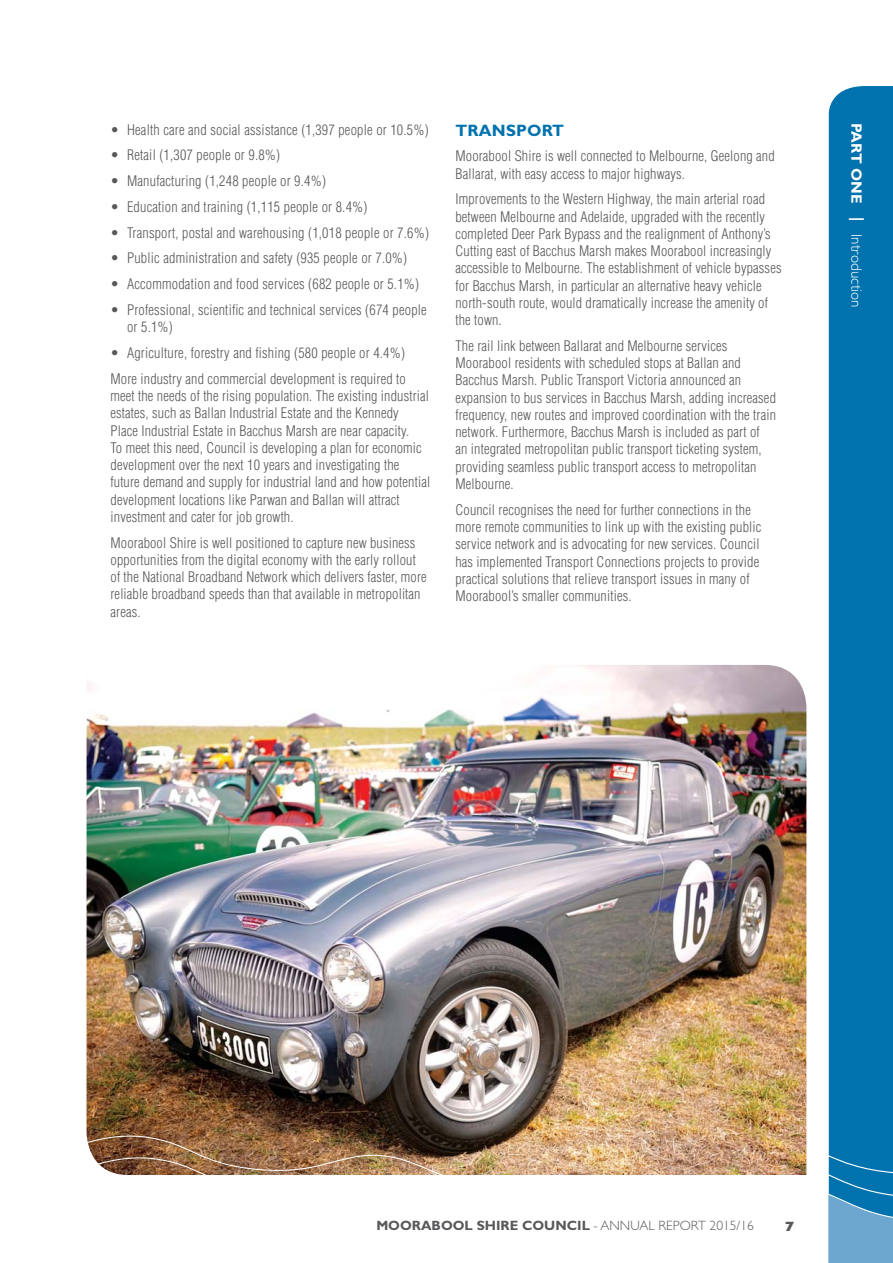
<style>
.page{position:relative;width:893px;height:1263px;background:#fff}
.page>*{position:absolute;margin:0;border:0;box-sizing:border-box;transform-origin:0 0}
.t1{font:700 16.5px "Gill Sans";letter-spacing:.01em;color:#0072ae}
.t2{font:300 15px "Gill Sans";letter-spacing:.01em;color:#fff}
.t3{font:300 condensed 14.25px/17.2px "Helvetica";letter-spacing:.01em;color:#58595b}
.t4{font:700 13.5px "Gill Sans";color:#58595b}
.t5{font:800 13.5px "Gill Sans";color:#58595b}
.s1{font-weight:700}
.s2{font-weight:300}
</style>
<div class="page">
<div style="left:828px;top:85px;width:65px;height:1046px;background:#0072ae"></div>
<svg style="left:828px;top:1131px;width:65px;height:132px"></svg>
<img style="left:86px;top:665px;width:721px;height:510px">
<img style="left:86px;top:1131px;width:405px;height:44px">
<p class="t3" style="left:111px;top:122px;width:320px">• Health care and social assistance (1,397 people or 10.5%)</p>
<p class="t3" style="left:111px;top:148px;width:171px">• Retail (1,307 people or 9.8%)</p>
<p class="t3" style="left:111px;top:174px;width:217px">• Manufacturing (1,248 people or 9.4%)</p>
<p class="t3" style="left:111px;top:199px;width:258px">• Education and training (1,115 people or 8.4%)</p>
<p class="t3" style="left:111px;top:225px;width:320px">• Transport, postal and warehousing (1,018 people or 7.6%)</p>
<p class="t3" style="left:111px;top:251px;width:298px">• Public administration and safety (935 people or 7.0%)</p>
<p class="t3" style="left:111px;top:277px;width:310px">• Accommodation and food services (682 people or 5.1%)</p>
<p class="t3" style="left:127px;top:302px;width:301px;text-indent:-17px">• Professional, scientific and technical services (674 people or 5.1%)</p>
<p class="t3" style="left:111px;top:341px;width:297px;line-height:25.8px">• Agriculture, forestry and fishing (580 people or 4.4%)<br>More industry and commercial development is required to</p>
<p class="t3" style="left:111px;top:388px;width:321px">meet the needs of the rising population. The existing industrial estates, such as Ballan Industrial Estate and the Kennedy<br>Place Industrial Estate in Bacchus Marsh are near capacity.<br>To meet this need, Council is developing a plan for economic development over the next 10 years and investigating the future demand and supply for industrial land and how potential development locations like Parwan and Ballan will attract investment and cater for job growth.</p>
<p class="t3" style="left:111px;top:535px;width:318px">Moorabool Shire is well positioned to capture new business opportunities from the digital economy with the early rollout of the National Broadband Network which delivers faster, more reliable broadband speeds than that available in metropolitan areas.</p>
<p class="t1" style="left:455px;top:124px;width:110px">TRANSPORT</p>
<p class="t3" style="left:455px;top:149px;width:321px">Moorabool Shire is well connected to Melbourne, Geelong and<br>Ballarat, with easy access to major highways.</p>
<p class="t3" style="left:455px;top:192px;width:328px">Improvements to the Western Highway, the main arterial road between Melbourne and Adelaide, upgraded with the recently completed Deer Park Bypass and the realignment of Anthony’s Cutting east of Bacchus Marsh makes Moorabool increasingly accessible to Melbourne. The establishment of vehicle bypasses for Bacchus Marsh, in particular an alternative heavy vehicle north-south route, would dramatically increase the amenity of the town.</p>
<p class="t3" style="left:455px;top:338px;width:322px">The rail link between Ballarat and Melbourne services Moorabool residents with scheduled stops at Ballan and Bacchus Marsh. Public Transport Victoria announced an expansion to bus services in Bacchus Marsh, adding increased frequency, new routes and improved coordination with the train network. Furthermore, Bacchus Marsh is included as part of<br>an integrated metropolitan public transport ticketing system, providing seamless public transport access to metropolitan Melbourne.</p>
<p class="t3" style="left:455px;top:502px;width:307px">Council recognises the need for further connections in the more remote communities to link up with the existing public service network and is advocating for new services. Council has implemented Transport Connections projects to provide practical solutions that relieve transport issues in many of Moorabool’s smaller communities.</p>
<p class="t2" style="left:862px;top:123px;width:186px;rotate:90deg"><span class="s1">PART ONE |</span> Introduction</p>
<p class="t4" style="left:376px;top:1220px;width:379px">MOORABOOL SHIRE COUNCIL <span class="s2">- ANNUAL REPORT 2015/16</span></p>
<p class="t5" style="left:785px;top:1221px;width:11px">7</p>
</div>
